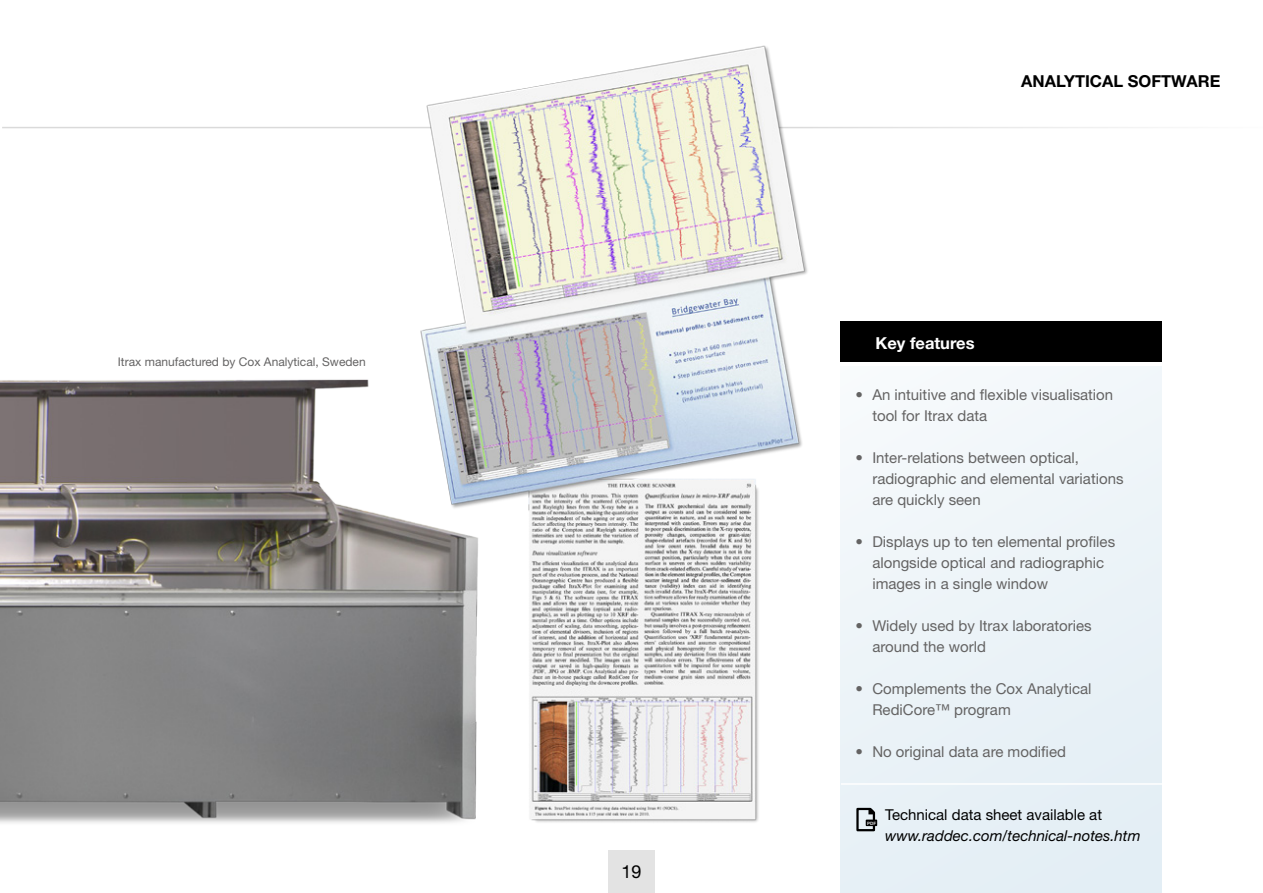
<style>
.page{position:relative;width:1263px;height:893px;background:#fff}
.page>*{position:absolute;margin:0;border:0;box-sizing:border-box;transform-origin:0 0}
.t1{font:18px "Helvetica Neue LT Std";color:#000}
.t2{font:700 16.5px "Helvetica Neue LT Std";color:#000}
.t3{font:700 16.5px "Helvetica Neue LT Std";color:#fff}
.t4{font:15px/21px "Helvetica Neue LT Std";color:#646363}
.t5{font:italic 15px "Helvetica Neue LT Std";color:#000}
.t6{font:15px "Helvetica Neue LT Std";color:#000}
.t7{font:12px "Helvetica Neue LT Std";color:#646363}
.t8{font:700 4.5px "Helvetica Neue LT Std";color:#dadada}
</style>
<div class="page">
<div style="left:608px;top:850px;width:47px;height:43px;background:#e3e3e3"></div>
<hr style="left:2px;top:127px;width:1261px;height:1px;background:#dadada">
<img style="left:0;top:128px;width:396px;height:695px">
<img style="left:396px;top:45px;width:460px;height:805px">
<div style="left:841px;top:321px;width:321px;height:40px;background:#000"></div>
<div style="left:841px;top:366px;width:321px;height:527px;background:#ebf3f8"></div>
<hr style="left:841px;top:783px;width:321px;height:2px;background:#fff">
<svg style="left:856px;top:807px;width:20px;height:25px"></svg>
<div style="left:866px;top:820px;width:11px;height:6px;border:2px solid #000"></div>
<p class="t7" style="left:118px;top:355px;width:249px">Itrax manufactured by Cox Analytical, Sweden</p>
<p class="t1" style="left:621px;top:861px;width:22px">19</p>
<p class="t2" style="left:1021px;top:71px;width:201px">ANALYTICAL SOFTWARE</p>
<p class="t3" style="left:875px;top:333px;width:101px">Key features</p>
<p class="t4" style="left:872px;top:384px;width:242px;text-indent:-17px">• An intuitive and flexible visualisation tool for Itrax data</p>
<p class="t4" style="left:872px;top:447px;width:253px;text-indent:-17px">• Inter-relations between optical, radiographic and elemental variations are quickly seen</p>
<p class="t4" style="left:872px;top:531px;width:244px;text-indent:-17px">• Displays up to ten elemental profiles alongside optical and radiographic images in a single window</p>
<p class="t4" style="left:872px;top:615px;width:221px;text-indent:-17px">• Widely used by Itrax laboratories around the world</p>
<p class="t4" style="left:872px;top:678px;width:221px;text-indent:-17px">• Complements the Cox Analytical<br>RediCore™ program</p>
<p class="t4" style="left:855px;top:741px;width:212px">• No original data are modified</p>
<p class="t8" style="left:867px;top:820px;width:11px">PDF</p>
<p class="t6" style="left:885px;top:806px;width:218px">Technical data sheet available at</p>
<p class="t5" style="left:885px;top:826px;width:257px">www.raddec.com/technical-notes.htm</p>
</div>
